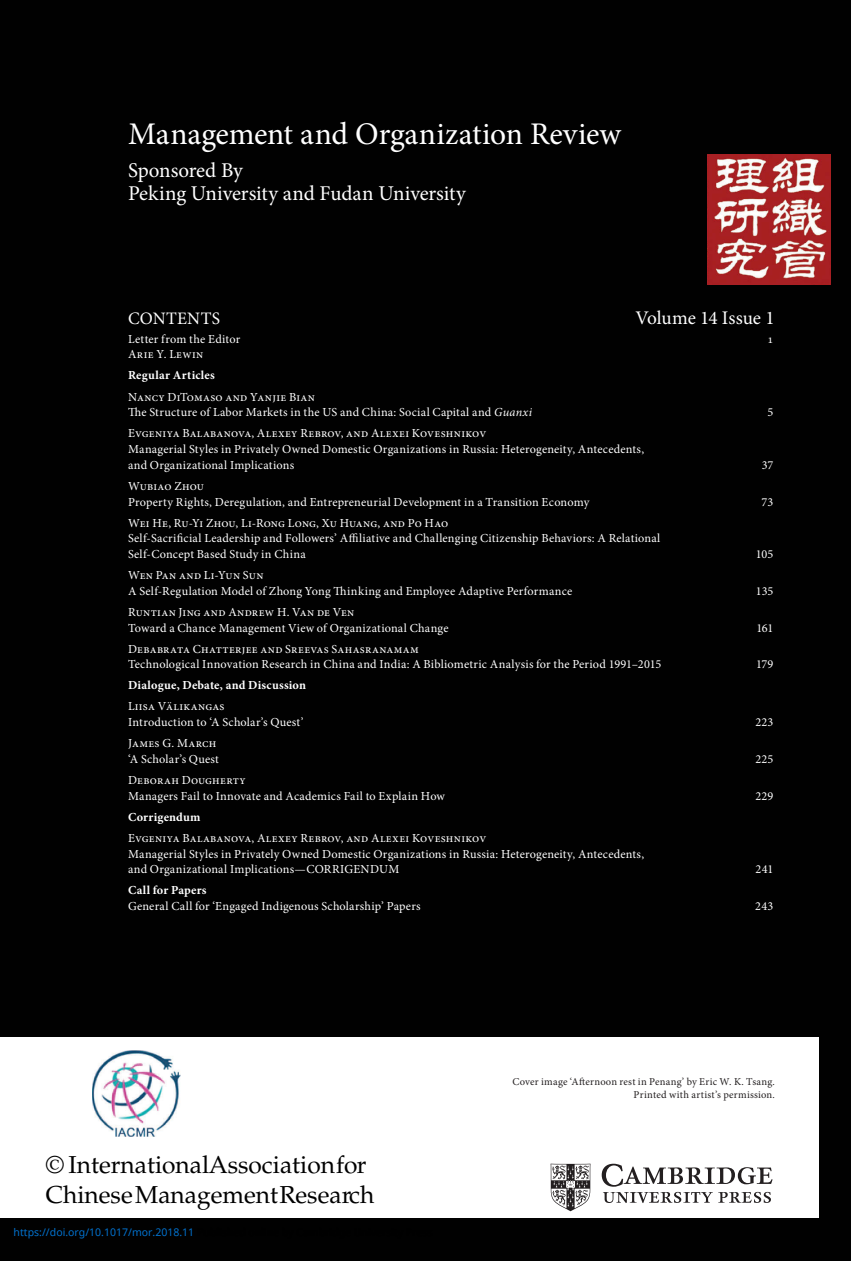
<style>
.page{position:relative;width:851px;height:1261px;background:#fff}
.page>*{position:absolute;margin:0;border:0;box-sizing:border-box;transform-origin:0 0}
.t1{font:31.5px "Minion Pro";letter-spacing:-.005em;color:#fff}
.t2{font:24.5px/29.4px "Palatino";color:#000}
.t3{font:21px/23.1px "Minion Pro";letter-spacing:-.015em;color:#fff}
.t4{font:19.25px "Minion Pro";color:#fff}
.t5{font:17.5px "Minion Pro";letter-spacing:.01em;color:#fff}
.t6{font:12.25px/15.8px "Minion Pro";letter-spacing:.02em;color:#fff}
.t7{font:700 12.25px/21px "Minion Pro";letter-spacing:.015em;color:#fff}
.t8{font:10.5px/12.2px "Minion Pro";letter-spacing:.025em;color:#231f20;text-align:right}
.s1{font-weight:700}
.s2{font-style:italic}
.s3{font-weight:400}
</style>
<div class="page">
<div style="left:0;top:0;width:850px;height:1260px;background:#010101"></div>
<div style="left:0;top:1036px;width:818px;height:181px;background:#fff"></div>
<img style="left:707px;top:154px;width:123px;height:130px">
<svg style="left:550px;top:1163px;width:222px;height:47px"></svg>
<img style="left:92px;top:1050px;width:88px;height:86px">
<p class="t1" style="left:128px;top:122px;width:495px">Management and Organization Review</p>
<p class="t3" style="left:128px;top:161px;width:339px">Sponsored By<br>Peking University and Fudan University</p>
<p class="t5" style="left:128px;top:312px;width:93px">CONTENTS</p>
<p class="t4" style="left:635px;top:310px;width:141px">Volume 14 Issue 1</p>
<p class="t6" style="left:128px;top:332px;width:114px">Letter from the Editor</p>
<p class="t6" style="left:767px;top:332px;width:7px">1</p>
<p class="t6" style="left:128px;top:345px;width:188px;line-height:21px">Arie Y. Lewin<br><span class="s1">Regular Articles<br></span>Nancy DiTomaso and Yanjie Bian</p>
<p class="t6" style="left:128px;top:405px;width:405px">The Structure of Labor Markets in the US and China: Social Capital and <span class="s2">Guanxi</span></p>
<p class="t6" style="left:767px;top:405px;width:7px">5</p>
<p class="t6" style="left:128px;top:426px;width:517px">Evgeniya Balabanova, Alexey Rebrov, and Alexei Koveshnikov<br>Managerial Styles in Privately Owned Domestic Organizations in Russia: Heterogeneity, Antecedents, and Organizational Implications</p>
<p class="t6" style="left:761px;top:458px;width:13px">37</p>
<p class="t6" style="left:128px;top:479px;width:463px">Wubiao Zhou<br>Property Rights, Deregulation, and Entrepreneurial Development in a Transition Economy</p>
<p class="t6" style="left:128px;top:515px;width:533px">Wei He, Ru-Yi Zhou, Li-Rong Long, Xu Huang, and Po Hao<br>Self-Sacrificial Leadership and Followers’ Affiliative and Challenging Citizenship Behaviors: A Relational<br>Self-Concept Based Study in China</p>
<p class="t6" style="left:128px;top:568px;width:445px">Wen Pan and Li-Yun Sun<br>A Self-Regulation Model of Zhong Yong Thinking and Employee Adaptive Performance</p>
<p class="t6" style="left:128px;top:605px;width:322px">Runtian Jing and Andrew H. Van de Ven<br>Toward a Chance Management View of Organizational Change</p>
<p class="t6" style="left:128px;top:641px;width:534px">Debabrata Chatterjee and Sreevas Sahasranamam<br>Technological Innovation Research in China and India: A Bibliometric Analysis for the Period 1991–2015</p>
<p class="t6" style="left:761px;top:494px;width:13px">73</p>
<p class="t6" style="left:755px;top:547px;width:19px">105</p>
<p class="t6" style="left:755px;top:584px;width:19px">135</p>
<p class="t6" style="left:756px;top:620px;width:19px">161</p>
<p class="t6" style="left:755px;top:657px;width:19px">179</p>
<p class="t7" style="left:128px;top:676px;width:179px">Dialogue, Debate, and Discussion<br><span class="s3">Liisa Välikangas</span></p>
<p class="t6" style="left:128px;top:715px;width:177px">Introduction to ‘A Scholar’s Quest’</p>
<p class="t6" style="left:755px;top:715px;width:20px">223</p>
<p class="t6" style="left:128px;top:736px;width:92px">James G. March ‘A Scholar’s Quest</p>
<p class="t6" style="left:755px;top:752px;width:20px">225</p>
<p class="t6" style="left:128px;top:773px;width:318px">Deborah Dougherty<br>Managers Fail to Innovate and Academics Fail to Explain How</p>
<p class="t6" style="left:128px;top:807px;width:359px;line-height:21px"><span class="s1">Corrigendum<br></span>Evgeniya Balabanova, Alexey Rebrov, and Alexei Koveshnikov</p>
<p class="t6" style="left:128px;top:846px;width:517px">Managerial Styles in Privately Owned Domestic Organizations in Russia: Heterogeneity, Antecedents, and Organizational Implications—CORRIGENDUM</p>
<p class="t6" style="left:128px;top:883px;width:294px"><span class="s1">Call for Papers<br></span>General Call for ‘Engaged Indigenous Scholarship’ Papers</p>
<p class="t6" style="left:755px;top:788px;width:19px">229</p>
<p class="t6" style="left:755px;top:862px;width:19px">241</p>
<p class="t6" style="left:755px;top:899px;width:20px">243</p>
<p class="t2" style="left:46px;top:1153px;width:330px">© International Association for<br>Chinese Management Research</p>
<p class="t8" style="left:512px;top:1076px;width:264px">Cover image ‘Afternoon rest in Penang’ by Eric W. K. Tsang.<br>Printed with artist’s permission.</p>
</div>
